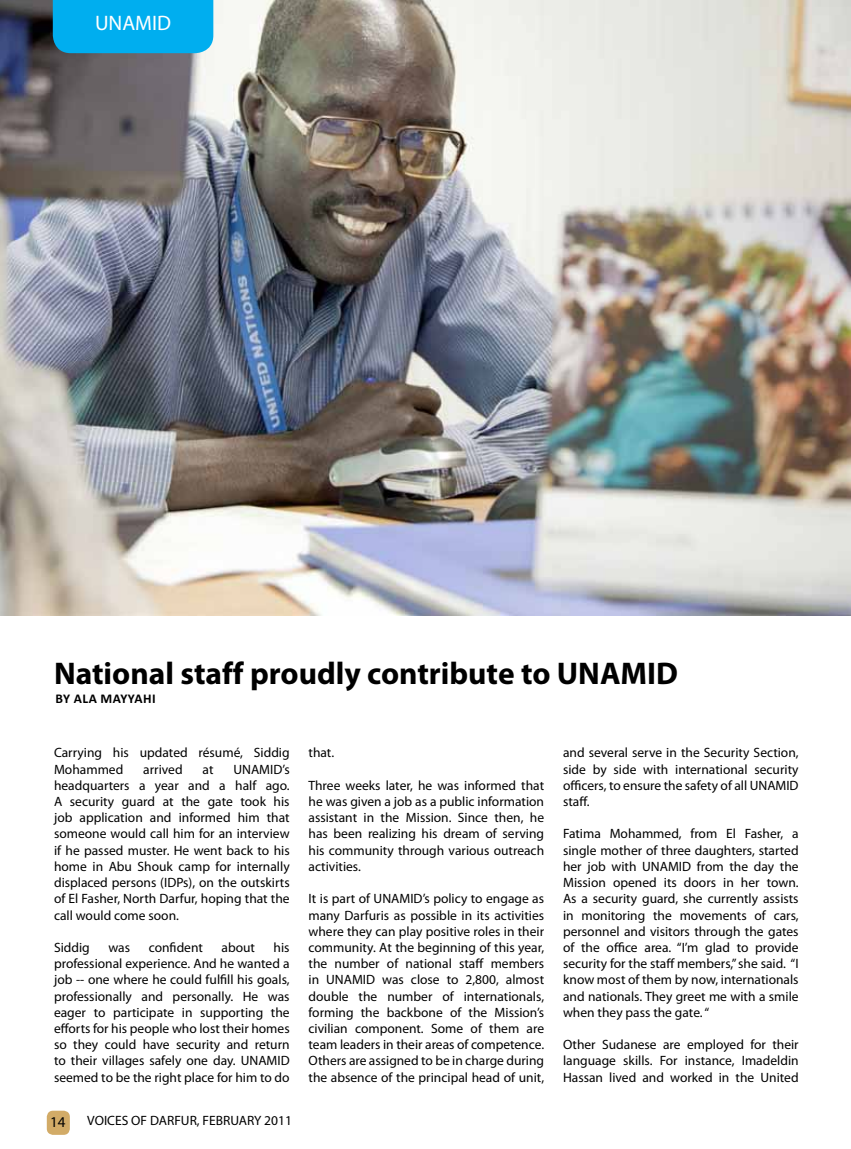
<style>
.page{position:relative;width:851px;height:1149px;background:#fff}
.page>*{position:absolute;margin:0;border:0;box-sizing:border-box;transform-origin:0 0}
.t1{font:700 31.5px "Myriad Pro";color:#000}
.t2{font:21px "Myriad Pro";color:#fff}
.t3{font:15px "Myriad Pro";color:#000}
.t4{font:13.5px/16.2px "Myriad Pro";color:#000;text-align:justify}
.t5{font:700 13.5px "Calibri";color:#000}
</style>
<div class="page">
<div style="left:47px;top:1110px;width:23px;height:24px;background:#d2ab67;border-radius:6px"></div>
<img style="left:0;top:0;width:850px;height:615px">
<div style="left:53px;top:0;width:160px;height:53px;background:#00aeef"></div>
<h2 class="t2" style="left:95px;top:10px;width:78px">UNAMID</h2>
<h1 class="t1" style="left:54px;top:653px;width:625px">National staff proudly contribute to UNAMID</h1>
<p class="t5" style="left:55px;top:690px;width:27px">BY ALA</p>
<p class="t5" style="left:100px;top:690px;width:10px">MAY</p>
<p class="t5" style="left:128px;top:690px;width:27px">YAHI</p>
<p class="t4" style="left:54px;top:744px;width:237px">Carrying his updated résumé, Siddig<br>Mohammed</p>
<p class="t4" style="left:143px;top:760px;width:41px">arrived</p>
<p class="t4" style="left:202px;top:760px;width:12px">at</p>
<p class="t4" style="left:54px;top:760px;width:237px;text-indent:179px">UNAMID’s headquarters a year and a half ago.<br>A security guard at the gate took his job application and informed him that someone would call him for an interview if he passed muster. He went back to his home in Abu Shouk camp for internally displaced persons (IDPs), on the outskirts of El Fasher, North Darfur, hoping that the call would come soon.</p>
<p class="t4" style="left:54px;top:938px;width:37px">Siddig</p>
<p class="t4" style="left:108px;top:938px;width:23px">was</p>
<p class="t4" style="left:149px;top:938px;width:56px">confident</p>
<p class="t4" style="left:221px;top:938px;width:35px">about</p>
<p class="t4" style="left:54px;top:938px;width:237px;text-indent:219px">his professional experience. And he wanted a job -- one where he could fulfill his goals, professionally and personally. He was eager to participate in supporting the efforts for his people who lost their homes so they could have security and return to their villages safely one day. UNAMID seemed to be the right place for him to do</p>
<p class="t3" style="left:50px;top:1112px;width:17px">14</p>
<p class="t4" style="left:87px;top:1112px;width:206px">VOICES OF DARFUR, FEBRUARY 2011</p>
<p class="t4" style="left:308px;top:744px;width:27px">that.</p>
<p class="t4" style="left:308px;top:776px;width:237px">Three weeks later, he was informed that he was given a job as a public information assistant in the Mission. Since then, he has been realizing his dream of serving his community through various outreach activities.</p>
<p class="t4" style="left:308px;top:890px;width:237px">It is part of UNAMID’s policy to engage as many Darfuris as possible in its activities where they can play positive roles in their community. At the beginning of this year, the number of national staff members in UNAMID was close to 2,800, almost double the number of internationals, forming the backbone of the Mission’s civilian component. Some of them are team leaders in their areas of competence.<br>Others are assigned to be in charge during the absence of the principal head of unit,</p>
<p class="t4" style="left:563px;top:744px;width:237px">and several serve in the Security Section, side by side with international security officers, to ensure the safety of all UNAMID staff.</p>
<p class="t4" style="left:563px;top:825px;width:237px">Fatima Mohammed, from El Fasher, a single mother of three daughters, started her job with UNAMID from the day the Mission opened its doors in her town.<br>As a security guard, she currently assists in monitoring the movements of cars, personnel and visitors through the gates of the office area. “I’m glad to provide security for the staff members,” she said. “I know most of them by now, internationals and nationals. They greet me with a smile when they pass the gate. “</p>
<p class="t4" style="left:563px;top:1036px;width:237px">Other Sudanese are employed for their language skills. For instance, Imadeldin Hassan lived and worked in the United</p>
</div>
